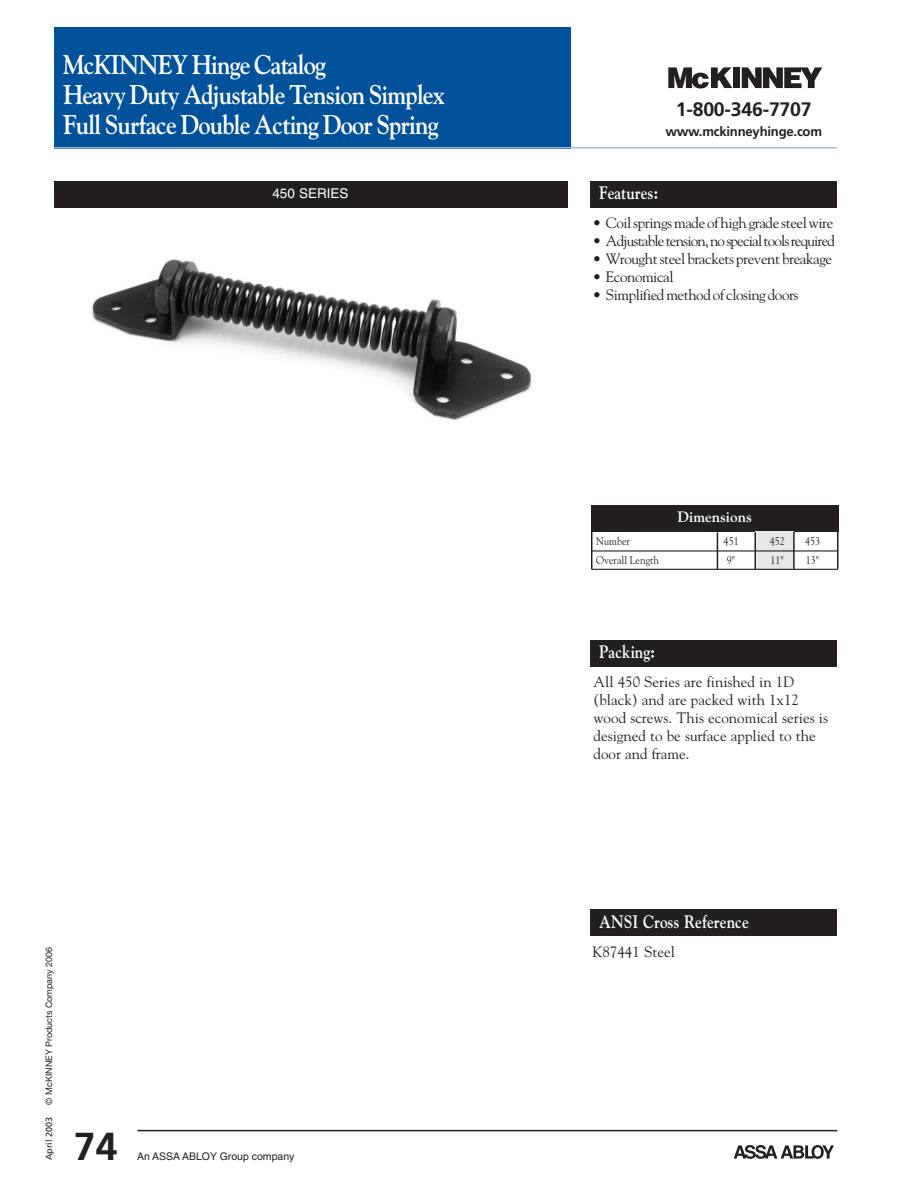
<style>
.page{position:relative;width:918px;height:1188px;background:#fff}
.page>*{position:absolute;margin:0;border:0;box-sizing:border-box;transform-origin:0 0}
.t1{font:700 39px "Frutiger";color:#231f20}
.t2{font:700 27px/30px "Goudy";letter-spacing:-.035em;color:#fff;scale:.9 1}
.t3{font:700 19.5px "Frutiger";letter-spacing:-.01em;color:#231f20}
.t4{font:700 18px "Goudy";color:#fff;scale:.85 1}
.t5{font:15px/18px "Goudy";color:#231f20}
.t6{font:15px "Goudy";letter-spacing:-.03em;color:#231f20}
.t7{font:15px "Goudy";letter-spacing:-.055em;color:#231f20}
.t8{font:700 15px "Goudy";color:#fff}
.t9{font:13.5px "Helvetica";color:#fff}
.t10{font:700 13.2px "Frutiger";letter-spacing:-.015em;color:#231f20}
.t11{font:11.25px "Goudy";color:#231f20;scale:.9 1}
.t12{font:10.5px "Helvetica";color:#231f20}
.t13{font:9px "Helvetica Neue";color:#231f20}
.t14{font:9px "Frutiger";color:#231f20}
</style>
<div class="page">
<div style="left:54px;top:27px;width:516px;height:121px;background:#01529a"></div>
<hr style="left:54px;top:147px;width:783px;height:2px;background:#a8b6d9">
<svg style="left:735px;top:1145px;width:99px;height:14px"></svg>
<hr style="left:137px;top:1130px;width:700px;height:1px;background:#231f20">
<svg style="left:668px;top:67px;width:64px;height:21px"></svg>
<div style="left:734px;top:67px;width:6px;height:21px;background:#231f20"></div>
<svg style="left:742px;top:67px;width:80px;height:21px"></svg>
<div style="left:54px;top:181px;width:513px;height:27px;background:#231f20"></div>
<img style="left:91px;top:259px;width:441px;height:162px">
<div style="left:591px;top:909px;width:246px;height:27px;background:#231f20"></div>
<div style="left:591px;top:181px;width:246px;height:27px;background:#231f20"></div>
<div style="left:591px;top:505px;width:247px;height:27px;background:#231f20"></div>
<div style="left:755px;top:532px;width:39px;height:37px;background:#e6e7e9"></div>
<hr style="left:592px;top:550px;width:246px;height:2px;background:#231f20">
<hr style="left:592px;top:569px;width:246px;height:1px;background:#231f20">
<hr style="left:837px;top:532px;width:2px;height:37px;background:#231f20">
<hr style="left:793px;top:532px;width:2px;height:37px;background:#231f20">
<hr style="left:754px;top:532px;width:2px;height:38px;background:#231f20">
<hr style="left:717px;top:532px;width:1px;height:38px;background:#231f20">
<hr style="left:591px;top:532px;width:1px;height:37px;background:#231f20">
<div style="left:591px;top:640px;width:246px;height:27px;background:#231f20"></div>
<h2 class="t2" style="left:63px;top:50px;width:426px">McKINNEY Hinge Catalog<br>Heavy Duty Adjustable Tension Simplex<br>Full Surface Double Acting Door Spring</h2>
<p class="t9" style="left:272px;top:188px;width:78px">450 SERIES</p>
<p class="t13" style="left:46px;top:1105px;width:159px;rotate:-90deg">© McKINNEY Products Company 2006</p>
<p class="t14" style="left:45px;top:1160px;width:45px;rotate:-90deg">April 2003</p>
<h1 class="t1" style="left:74px;top:1131px;width:45px">74</h1>
<p class="t12" style="left:137px;top:1153px;width:159px">An ASSA ABLOY Group company</p>
<h3 class="t3" style="left:676px;top:102px;width:137px">1-800-346-7707</h3>
<p class="t10" style="left:665px;top:126px;width:158px">www.mckinneyhinge.com</p>
<p class="t4" style="left:599px;top:183px;width:71px">Features:</p>
<p class="t6" style="left:592px;top:214px;width:242px">• Coil springs made of high grade steel wire</p>
<p class="t7" style="left:592px;top:232px;width:244px">• Adjustable tension, no special tools required</p>
<p class="t6" style="left:592px;top:250px;width:241px">• Wrought steel brackets prevent breakage</p>
<p class="t6" style="left:592px;top:268px;width:83px">• Economical</p>
<p class="t6" style="left:592px;top:286px;width:208px">• Simplified method of closing doors</p>
<p class="t8" style="left:678px;top:508px;width:76px">Dimensions</p>
<p class="t11" style="left:596px;top:534px;width:39px">Number</p>
<p class="t11" style="left:724px;top:534px;width:18px">451</p>
<p class="t11" style="left:770px;top:534px;width:18px">452</p>
<p class="t11" style="left:805px;top:534px;width:18px">453</p>
<p class="t11" style="left:596px;top:553px;width:71px">Overall Length</p>
<p class="t11" style="left:727px;top:553px;width:11px">9"</p>
<p class="t11" style="left:771px;top:553px;width:17px">11"</p>
<p class="t11" style="left:806px;top:553px;width:17px">13"</p>
<p class="t4" style="left:599px;top:642px;width:67px">Packing:</p>
<p class="t5" style="left:594px;top:673px;width:236px">All 450 Series are finished in 1D (black) and are packed with 1x12 wood screws. This economical series is designed to be surface applied to the door and frame.</p>
<p class="t4" style="left:599px;top:911px;width:177px">ANSI Cross Reference</p>
<p class="t5" style="left:592px;top:942px;width:84px">K87441 Steel</p>
</div>
